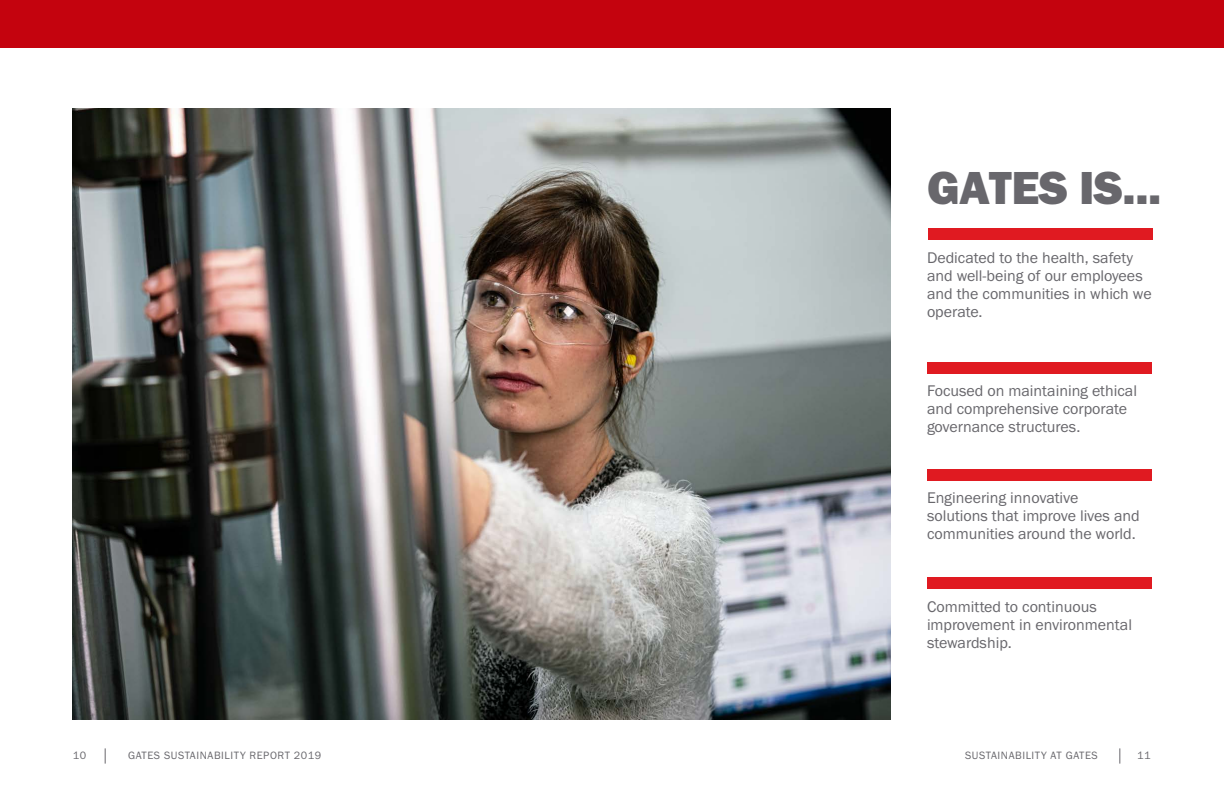
<style>
.page{position:relative;width:1224px;height:792px;background:#fff}
.page>*{position:absolute;margin:0;border:0;box-sizing:border-box;transform-origin:0 0}
.t1{font:48px "Franklin Gothic URW Hea";letter-spacing:-.01em;color:#68676c}
._16pt_body_gray{font:16px/18px "Franklin Gothic URW Boo";color:#68676c}
._7pt_catalog_and_sec{font:11px "Franklin Gothic URW Boo";letter-spacing:.05em;color:#68676c}
</style>
<div class="page">
<div style="left:0;top:0;width:1224px;height:48px;background:#c4030e"></div>
<svg style="left:1119px;top:748px;width:1px;height:16px"></svg>
<svg style="left:105px;top:748px;width:1px;height:16px"></svg>
<img style="left:72px;top:108px;width:819px;height:612px">
<div style="left:928px;top:228px;width:225px;height:12px;background:#e01a21"></div>
<div style="left:927px;top:362px;width:225px;height:12px;background:#e01a21"></div>
<div style="left:927px;top:469px;width:225px;height:12px;background:#e01a21"></div>
<div style="left:927px;top:577px;width:225px;height:12px;background:#e01a21"></div>
<p class="t1" style="left:927px;top:157px;width:236px">GATES IS...</p>
<p class="_16pt_body_gray" style="left:927px;top:248px;width:226px">Dedicated to the health, safety and well-being of our employees and the communities in which we operate.</p>
<p class="_16pt_body_gray" style="left:927px;top:382px;width:212px">Focused on maintaining ethical and comprehensive corporate governance structures.</p>
<p class="_16pt_body_gray" style="left:927px;top:488px;width:214px">Engineering innovative solutions that improve lives and communities around the world.</p>
<p class="_16pt_body_gray" style="left:927px;top:597px;width:207px">Committed to continuous improvement in environmental stewardship.</p>
<p class="_7pt_catalog_and_sec" style="left:73px;top:748px;width:15px">10</p>
<p class="_7pt_catalog_and_sec" style="left:128px;top:748px;width:195px">GATES SUSTAINABILITY REPORT 2019</p>
<p class="_7pt_catalog_and_sec" style="left:965px;top:748px;width:134px">SUSTAINABILITY AT GATES</p>
<p class="_7pt_catalog_and_sec" style="left:1137px;top:748px;width:15px">11</p>
</div>
